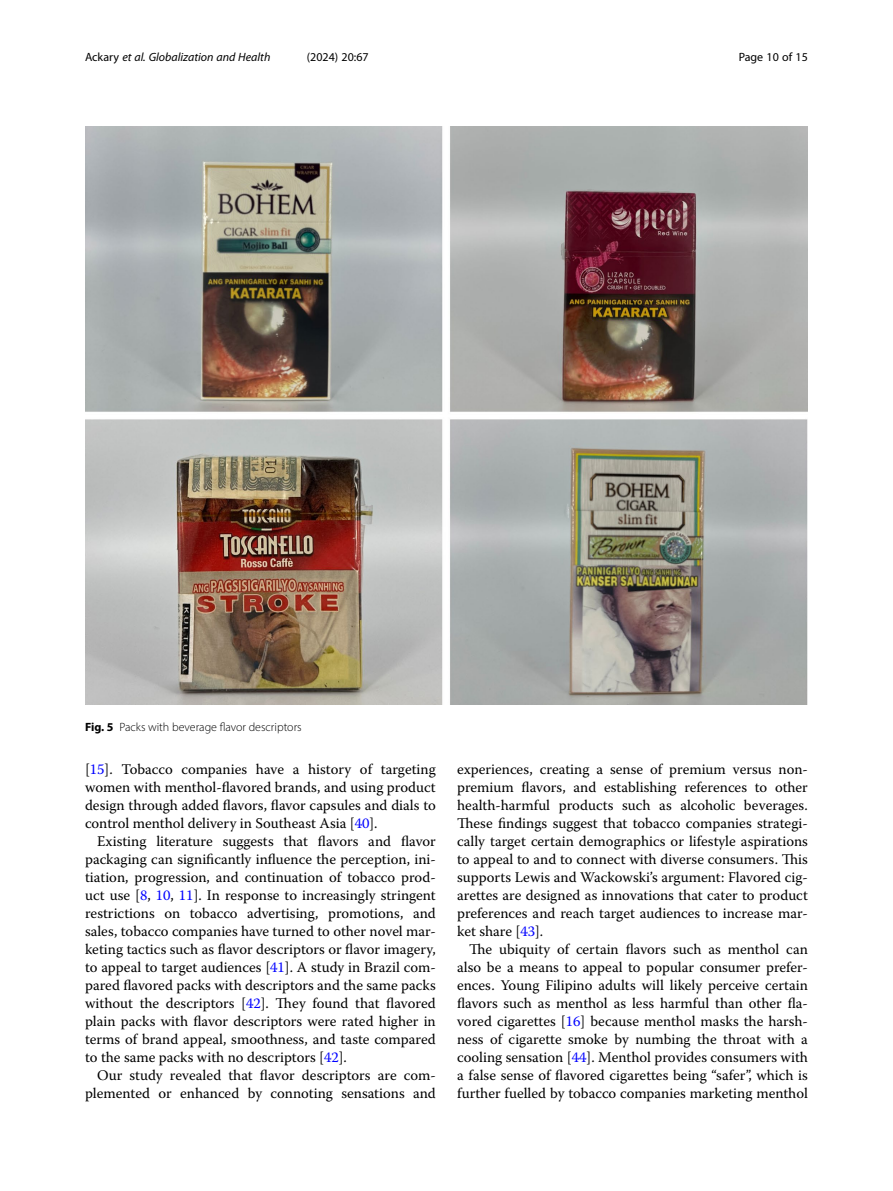
<style>
.page{position:relative;width:893px;height:1191px;background:#fff}
.page>*{position:absolute;margin:0;border:0;box-sizing:border-box;transform-origin:0 0}
.Body_Text_Indent{font:14.7px/18px "Warnock Pro";color:#000;text-align:justify}
.Body_Text{font:14.7px/18px "Warnock Pro";color:#000;text-align:justify}
.Figure_Caption{font:300 12px "Myriad Pro";color:#000}
.t1{font:italic 12px "Myriad Pro";color:#000}
.t2{font:12px "Myriad Pro";color:#000}
.s1{font-style:normal}
.s2{font-weight:700}
.s3{color:#00f}
</style>
<div class="page">
<img style="left:85px;top:126px;width:723px;height:578px">
<p class="t1" style="left:85px;top:50px;width:187px"><span class="s1">Ackary</span> et al. Globalization and Health</p>
<p class="t2" style="left:307px;top:50px;width:63px">(2024) 20:67</p>
<p class="t2" style="left:739px;top:50px;width:71px">Page 10 of 15</p>
<p class="Figure_Caption" style="left:85px;top:720px;width:218px"><span class="s2">Fig. 5</span> Packs with beverage flavor descriptors</p>
<p class="Body_Text" style="left:85px;top:760px;width:352px">[<span class="s3">15</span>]. Tobacco companies have a history of targeting women with menthol-flavored brands, and using product design through added flavors, flavor capsules and dials to control menthol delivery in Southeast Asia [<span class="s3">40</span>].</p>
<p class="Body_Text_Indent" style="left:85px;top:832px;width:352px;text-indent:12px">Existing literature suggests that flavors and flavor packaging can significantly influence the perception, ini&shy;tiation, progression, and continuation of tobacco prod&shy;uct use [<span class="s3">8</span>, <span class="s3">10</span>, <span class="s3">11</span>]. In response to increasingly stringent restrictions on tobacco advertising, promotions, and sales, tobacco companies have turned to other novel mar&shy;keting tactics such as flavor descriptors or flavor imagery, to appeal to target audiences [<span class="s3">41</span>]. A study in Brazil com&shy;pared flavored packs with descriptors and the same packs without the descriptors [<span class="s3">42</span>]. They found that flavored plain packs with flavor descriptors were rated higher in terms of brand appeal, smoothness, and taste compared to the same packs with no descriptors [<span class="s3">42</span>].</p>
<p class="Body_Text_Indent" style="left:85px;top:1066px;width:352px;text-align:right">Our study revealed that flavor descriptors are com&shy;plemented or enhanced by connoting sensations and</p>
<p class="Body_Text_Indent" style="left:457px;top:760px;width:352px">experiences, creating a sense of premium versus non&shy;premium flavors, and establishing references to other health-harmful products such as alcoholic beverages.<br>These findings suggest that tobacco companies strategi&shy;cally target certain demographics or lifestyle aspirations to appeal to and to connect with diverse consumers. This supports Lewis and Wackowski’s argument: Flavored cig&shy;arettes are designed as innovations that cater to product preferences and reach target audiences to increase mar&shy;ket share [<span class="s3">43</span>].</p>
<p class="Body_Text_Indent" style="left:457px;top:940px;width:352px;text-indent:12px">The ubiquity of certain flavors such as menthol can also be a means to appeal to popular consumer prefer&shy;ences. Young Filipino adults will likely perceive certain flavors such as menthol as less harmful than other fla&shy;vored cigarettes [<span class="s3">16</span>] because menthol masks the harsh&shy;ness of cigarette smoke by numbing the throat with a cooling sensation [<span class="s3">44</span>]. Menthol provides consumers with a false sense of flavored cigarettes being “safer”, which is further fuelled by tobacco companies marketing menthol</p>
</div>
